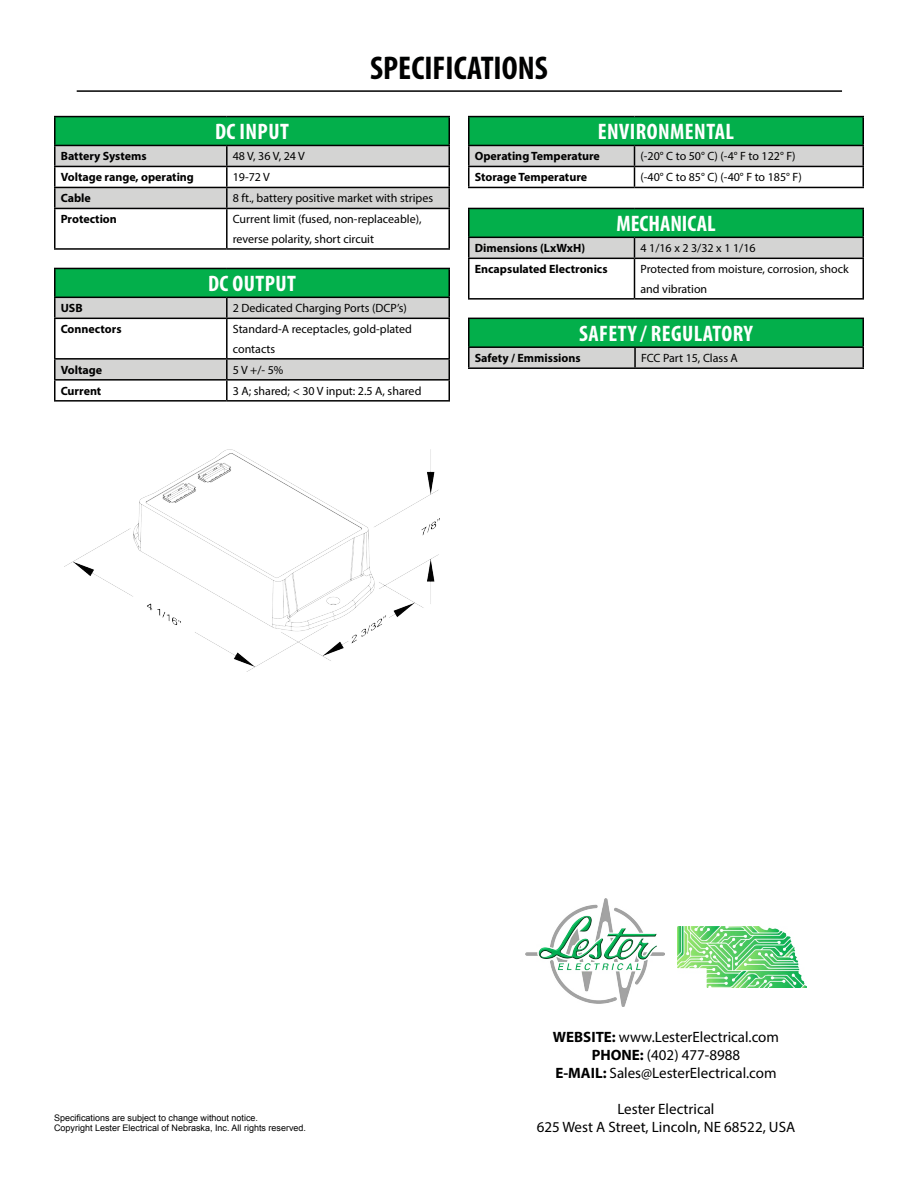
<style>
.page{position:relative;width:918px;height:1188px;background:#fff}
.page>*{position:absolute;margin:0;border:0;box-sizing:border-box;transform-origin:0 0}
.t1{font:700 condensed 33px "Myriad Pro";color:#000101}
.t2{font:700 condensed 22.5px "Myriad Pro";letter-spacing:.02em;color:#fff}
.t3{font:700 condensed 22.5px "Myriad Pro";color:#fff}
.t4{font:15px/18px "Myriad Pro";color:#000;text-align:center}
.t5{font:12px/19.5px "Myriad Pro";color:#000}
.t6{font:700 12px "Myriad Pro";color:#000}
.t7{font:9px/10.8px "Arial";color:#000}
.s1{font-weight:700}
</style>
<div class="page">
<div style="left:55px;top:117px;width:394px;height:28px;background:#03af4b"></div>
<svg style="left:56px;top:146px;width:392px;height:62px"></svg>
<hr style="left:54px;top:116px;width:173px;height:1px;background:#000">
<hr style="left:54px;top:117px;width:2px;height:28px;background:#000">
<hr style="left:227px;top:116px;width:223px;height:1px;background:#000">
<hr style="left:448px;top:117px;width:2px;height:28px;background:#000">
<hr style="left:54px;top:145px;width:173px;height:1px;background:#000">
<hr style="left:54px;top:146px;width:2px;height:20px;background:#000">
<hr style="left:227px;top:145px;width:223px;height:1px;background:#000">
<hr style="left:226px;top:146px;width:2px;height:20px;background:#000">
<hr style="left:448px;top:146px;width:2px;height:20px;background:#000">
<hr style="left:54px;top:166px;width:173px;height:1px;background:#000">
<hr style="left:54px;top:167px;width:2px;height:20px;background:#000">
<hr style="left:227px;top:166px;width:223px;height:1px;background:#000">
<hr style="left:226px;top:167px;width:2px;height:20px;background:#000">
<hr style="left:448px;top:167px;width:2px;height:20px;background:#000">
<hr style="left:54px;top:187px;width:173px;height:1px;background:#000">
<hr style="left:54px;top:188px;width:2px;height:20px;background:#000">
<hr style="left:227px;top:187px;width:223px;height:1px;background:#000">
<hr style="left:226px;top:188px;width:2px;height:20px;background:#000">
<hr style="left:448px;top:188px;width:2px;height:20px;background:#000">
<hr style="left:54px;top:208px;width:173px;height:1px;background:#000">
<hr style="left:54px;top:209px;width:2px;height:39px;background:#000">
<hr style="left:227px;top:208px;width:223px;height:1px;background:#000">
<hr style="left:226px;top:209px;width:2px;height:39px;background:#000">
<hr style="left:448px;top:209px;width:2px;height:39px;background:#000">
<hr style="left:54px;top:248px;width:173px;height:2px;background:#000">
<hr style="left:227px;top:248px;width:223px;height:2px;background:#000">
<div style="left:55px;top:268px;width:394px;height:29px;background:#03af4b"></div>
<hr style="left:54px;top:268px;width:173px;height:1px;background:#000">
<hr style="left:54px;top:269px;width:2px;height:28px;background:#000">
<hr style="left:227px;top:268px;width:223px;height:1px;background:#000">
<hr style="left:448px;top:269px;width:2px;height:28px;background:#000">
<svg style="left:54px;top:297px;width:396px;height:103px"></svg>
<hr style="left:54px;top:400px;width:173px;height:2px;background:#000">
<hr style="left:227px;top:400px;width:223px;height:2px;background:#000">
<div style="left:469px;top:117px;width:394px;height:28px;background:#03af4b"></div>
<hr style="left:468px;top:116px;width:166px;height:1px;background:#000">
<hr style="left:468px;top:117px;width:2px;height:28px;background:#000">
<hr style="left:634px;top:116px;width:230px;height:1px;background:#000">
<hr style="left:862px;top:117px;width:2px;height:28px;background:#000">
<hr style="left:468px;top:145px;width:166px;height:1px;background:#000">
<hr style="left:468px;top:146px;width:2px;height:20px;background:#000">
<hr style="left:634px;top:145px;width:230px;height:1px;background:#000">
<hr style="left:862px;top:146px;width:2px;height:20px;background:#000">
<hr style="left:468px;top:166px;width:166px;height:1px;background:#000">
<hr style="left:468px;top:167px;width:2px;height:20px;background:#000">
<hr style="left:634px;top:166px;width:230px;height:1px;background:#000">
<svg style="left:469px;top:145px;width:394px;height:42px"></svg>
<hr style="left:862px;top:167px;width:2px;height:20px;background:#000">
<hr style="left:468px;top:187px;width:166px;height:1px;background:#000">
<hr style="left:634px;top:187px;width:230px;height:1px;background:#000">
<div style="left:469px;top:208px;width:394px;height:29px;background:#03af4b"></div>
<hr style="left:468px;top:208px;width:166px;height:1px;background:#000">
<hr style="left:468px;top:209px;width:2px;height:28px;background:#000">
<hr style="left:634px;top:208px;width:230px;height:1px;background:#000">
<hr style="left:862px;top:209px;width:2px;height:28px;background:#000">
<hr style="left:468px;top:237px;width:166px;height:1px;background:#000">
<hr style="left:468px;top:238px;width:2px;height:20px;background:#000">
<hr style="left:634px;top:237px;width:230px;height:1px;background:#000">
<svg style="left:469px;top:237px;width:393px;height:61px"></svg>
<hr style="left:862px;top:238px;width:2px;height:20px;background:#000">
<hr style="left:468px;top:258px;width:166px;height:1px;background:#000">
<hr style="left:468px;top:259px;width:2px;height:39px;background:#000">
<hr style="left:634px;top:258px;width:230px;height:1px;background:#000">
<hr style="left:634px;top:259px;width:1px;height:39px;background:#000">
<hr style="left:862px;top:259px;width:2px;height:39px;background:#000">
<hr style="left:468px;top:298px;width:166px;height:2px;background:#000">
<hr style="left:634px;top:298px;width:230px;height:2px;background:#000">
<div style="left:469px;top:318px;width:394px;height:29px;background:#03af4b"></div>
<hr style="left:468px;top:318px;width:167px;height:1px;background:#000">
<hr style="left:468px;top:319px;width:2px;height:27px;background:#000">
<hr style="left:635px;top:318px;width:229px;height:1px;background:#000">
<hr style="left:862px;top:319px;width:2px;height:27px;background:#000">
<hr style="left:468px;top:346px;width:167px;height:2px;background:#000">
<hr style="left:635px;top:346px;width:229px;height:2px;background:#000">
<div style="left:468px;top:347px;width:396px;height:20px;background:#d4d4d3"></div>
<hr style="left:468px;top:367px;width:167px;height:2px;background:#000">
<hr style="left:635px;top:367px;width:229px;height:2px;background:#000">
<hr style="left:77px;top:90px;width:765px;height:2px;background:#000">
<img style="left:525px;top:899px;width:139px;height:107px">
<img style="left:678px;top:927px;width:129px;height:60px">
<img style="left:65px;top:449px;width:374px;height:222px">
<h1 class="t1" style="left:370px;top:47px;width:179px">SPECIFICATIONS</h1>
<h2 class="t2" style="left:215px;top:118px;width:75px">DC INPUT</h2>
<p class="t6" style="left:61px;top:149px;width:87px">Battery Systems</p>
<p class="t5" style="left:233px;top:146px;width:74px">48 V, 36 V, 24 V</p>
<p class="t6" style="left:61px;top:170px;width:135px">Voltage range, operating</p>
<p class="t5" style="left:233px;top:167px;width:39px">19-72 V</p>
<p class="t6" style="left:61px;top:191px;width:32px">Cable</p>
<p class="t5" style="left:233px;top:188px;width:202px">8 ft., battery positive market with stripes</p>
<p class="t6" style="left:61px;top:212px;width:58px">Protection</p>
<p class="t5" style="left:233px;top:209px;width:190px">Current limit (fused, non-replaceable), reverse polarity, short circuit</p>
<h2 class="t2" style="left:208px;top:270px;width:89px">DC OUTPUT</h2>
<p class="t6" style="left:61px;top:300px;width:23px">USB</p>
<p class="t5" style="left:233px;top:298px;width:176px">2 Dedicated Charging Ports (DCP’s)</p>
<p class="t6" style="left:61px;top:321px;width:62px">Connectors</p>
<p class="t5" style="left:233px;top:319px;width:181px">Standard-A receptacles, gold-plated contacts</p>
<p class="t6" style="left:61px;top:362px;width:43px">Voltage</p>
<p class="t5" style="left:233px;top:360px;width:52px">5 V +/- 5%</p>
<p class="t6" style="left:61px;top:383px;width:42px">Current</p>
<p class="t5" style="left:233px;top:381px;width:190px">3 A; shared; &lt; 30 V input: 2.5 A, shared</p>
<h2 class="t2" style="left:598px;top:118px;width:138px">ENVIRONMENTAL</h2>
<p class="t6" style="left:475px;top:149px;width:127px">Operating Temperature</p>
<p class="t5" style="left:641px;top:146px;width:157px">(-20° C to 50° C) (-4° F to 122° F)</p>
<p class="t6" style="left:475px;top:170px;width:114px">Storage Temperature</p>
<p class="t5" style="left:641px;top:167px;width:163px">(-40° C to 85° C) (-40° F to 185° F)</p>
<h2 class="t3" style="left:616px;top:210px;width:101px">MECHANICAL</h2>
<p class="t6" style="left:475px;top:240px;width:112px">Dimensions (LxWxH)</p>
<p class="t5" style="left:641px;top:238px;width:117px">4 1/16 x 2 3/32 x 1 1/16</p>
<p class="t6" style="left:475px;top:261px;width:134px">Encapsulated Electronics</p>
<p class="t5" style="left:641px;top:259px;width:210px">Protected from moisture, corrosion, shock and vibration</p>
<h2 class="t2" style="left:579px;top:320px;width:175px">SAFETY / REGULATORY</h2>
<p class="t6" style="left:475px;top:350px;width:107px">Safety / Emmissions</p>
<p class="t5" style="left:641px;top:348px;width:98px">FCC Part 15, Class A</p>
<p class="t7" style="left:54px;top:1112px;width:254px">Specifications are subject to change without notice.<br>Copyright Lester Electrical of Nebraska, Inc. All rights reserved.</p>
<p class="t4" style="left:553px;top:1028px;width:228px"><span class="s1">WEBSITE:</span> www.LesterElectrical.com<br><span class="s1">PHONE:</span> (402) 477-8988<br><span class="s1">E-MAIL:</span> Sales@LesterElectrical.com</p>
<p class="t4" style="left:537px;top:1100px;width:260px">Lester Electrical<br>625 West A Street, Lincoln, NE 68522, USA</p>
</div>
